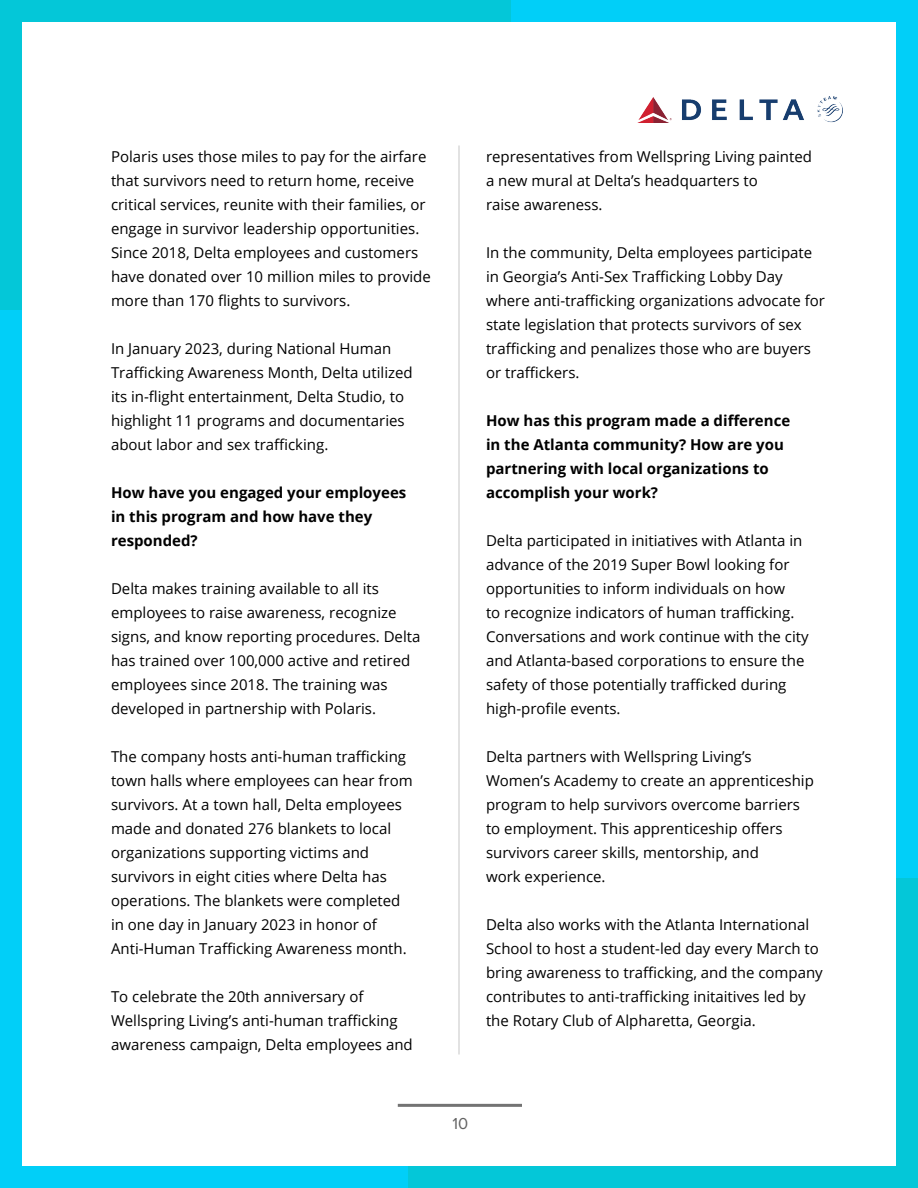
<style>
.page{position:relative;width:918px;height:1188px;background:#fff}
.page>*{position:absolute;margin:0;border:0;box-sizing:border-box;transform-origin:0 0}
.t1{font:16.5px "Proxima Nova";color:#636363}
.t2{font:15px/24px "Open Sans";color:#000}
.t3{font:700 15px/24px "Open Sans";color:#000}
</style>
<div class="page">
<hr style="left:398px;top:1104px;width:124px;height:3px;background:#737373">
<hr style="left:459px;top:146px;width:1px;height:908px;background:#c7c7c7">
<div style="left:0;top:0;width:22px;height:653px;background:#04c7d8"></div>
<div style="left:0;top:310px;width:22px;height:878px;background:#01cff8"></div>
<div style="left:896px;top:535px;width:22px;height:653px;background:#04c7d8"></div>
<div style="left:896px;top:0;width:22px;height:878px;background:#01cff8"></div>
<div style="left:265px;top:1166px;width:653px;height:22px;background:#04c7d8"></div>
<div style="left:0;top:0;width:653px;height:22px;background:#04c7d8"></div>
<div style="left:1px;top:1166px;width:407px;height:22px;background:#01cff8"></div>
<div style="left:511px;top:0;width:407px;height:22px;background:#01cff8"></div>
<img style="left:638px;top:96px;width:205px;height:27px">
<p class="t2" style="left:111px;top:144px;width:321px">Polaris uses those miles to pay for the airfare that survivors need to return home, receive critical services, reunite with their families, or engage in survivor leadership opportunities.<br>Since 2018, Delta employees and customers have donated over 10 million miles to provide more than 170 flights to survivors.</p>
<p class="t2" style="left:111px;top:336px;width:303px">In January 2023, during National Human Trafficking Awareness Month, Delta utilized its in-flight entertainment, Delta Studio, to highlight 11 programs and documentaries about labor and sex trafficking.</p>
<p class="t3" style="left:111px;top:480px;width:297px">How have you engaged your employees in this program and how have they responded?</p>
<p class="t2" style="left:111px;top:576px;width:311px">Delta makes training available to all its employees to raise awareness, recognize signs, and know reporting procedures. Delta has trained over 100,000 active and retired employees since 2018. The training was developed in partnership with Polaris.</p>
<p class="t2" style="left:111px;top:744px;width:303px">The company hosts anti-human trafficking town halls where employees can hear from survivors. At a town hall, Delta employees made and donated 276 blankets to local organizations supporting victims and survivors in eight cities where Delta has operations. The blankets were completed in one day in January 2023 in honor of Anti-Human Trafficking Awareness month.</p>
<p class="t2" style="left:111px;top:984px;width:303px">To celebrate the 20th anniversary of<br>Wellspring Living’s anti-human trafficking awareness campaign, Delta employees and</p>
<p class="t2" style="left:486px;top:144px;width:328px">representatives from Wellspring Living painted a new mural at Delta’s headquarters to<br>raise awareness.</p>
<p class="t2" style="left:486px;top:240px;width:340px">In the community, Delta employees participate in Georgia’s Anti-Sex Trafficking Lobby Day where anti-trafficking organizations advocate for state legislation that protects survivors of sex trafficking and penalizes those who are buyers or traffickers.</p>
<p class="t3" style="left:486px;top:408px;width:306px">How has this program made a difference in the Atlanta community? How are you partnering with local organizations to accomplish your work?</p>
<p class="t2" style="left:486px;top:528px;width:324px">Delta participated in initiatives with Atlanta in advance of the 2019 Super Bowl looking for opportunities to inform individuals on how<br>to recognize indicators of human trafficking.<br>Conversations and work continue with the city and Atlanta-based corporations to ensure the safety of those potentially trafficked during high-profile events.</p>
<p class="t2" style="left:486px;top:744px;width:329px">Delta partners with Wellspring Living’s Women’s Academy to create an apprenticeship program to help survivors overcome barriers to employment. This apprenticeship offers survivors career skills, mentorship, and<br>work experience.</p>
<p class="t2" style="left:486px;top:912px;width:338px">Delta also works with the Atlanta International School to host a student-led day every March to bring awareness to trafficking, and the company contributes to anti-trafficking initaitives led by the Rotary Club of Alpharetta, Georgia.</p>
<p class="t1" style="left:453px;top:1111px;width:17px">10</p>
</div>
